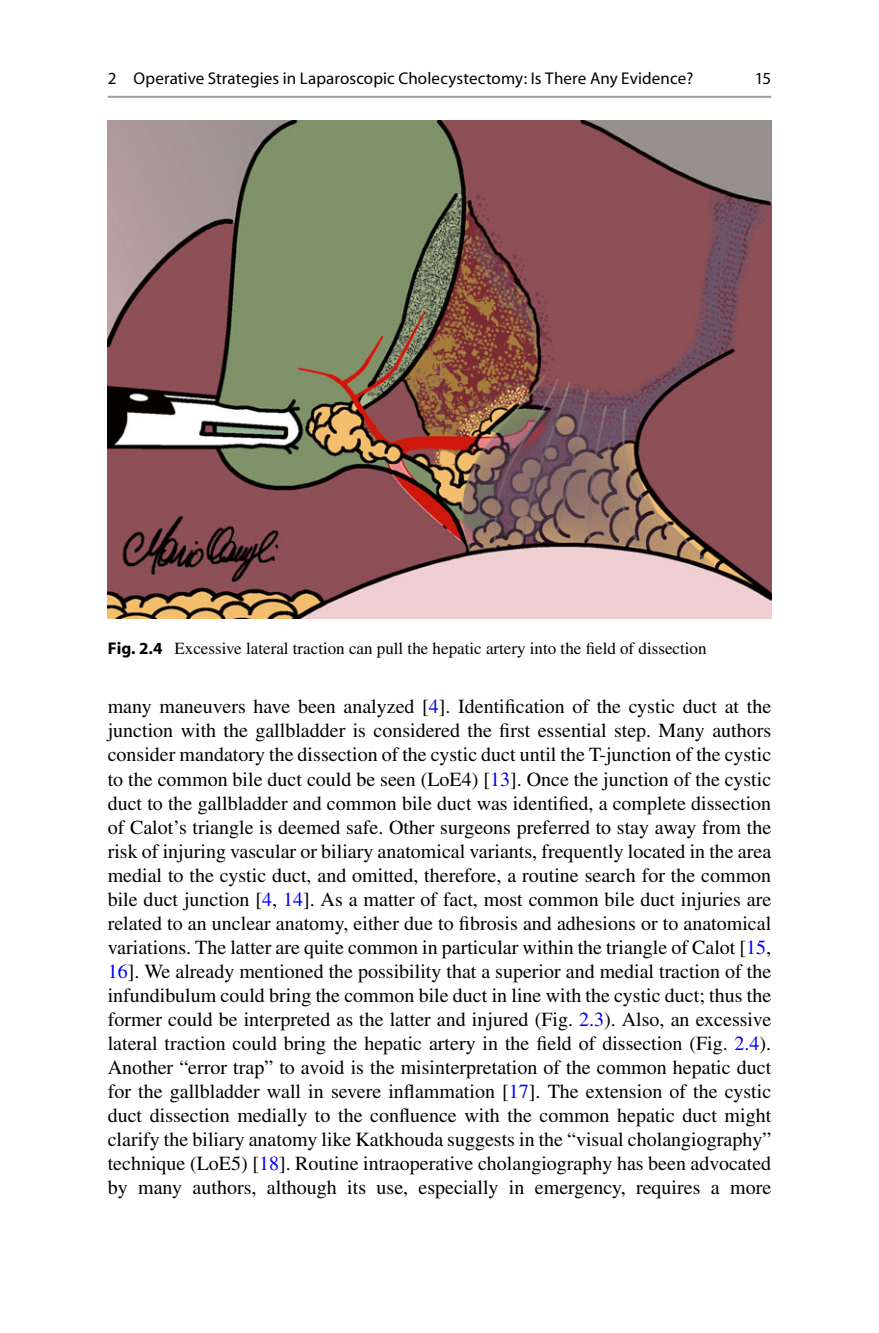
<style>
.page{position:relative;width:879px;height:1333px;background:#fff}
.page>*{position:absolute;margin:0;border:0;box-sizing:border-box;transform-origin:0 0}
.t1{font:20px/24px "Times";color:#000;text-align:justify}
.t2{font:17px "Times";color:#000}
.t3{font:17px "Myriad";letter-spacing:.005em;color:#000}
.s1{font-family:"Myriad";font-weight:700}
.s2{color:#0000fa}
</style>
<div class="page">
<img style="left:108px;top:121px;width:663px;height:497px">
<hr style="left:108px;top:96px;width:663px;height:2px;background:#9c9c9c">
<p class="t3" style="left:108px;top:72px;width:587px">2 Operative Strategies in Laparoscopic Cholecystectomy: Is There Any Evidence?</p>
<p class="t3" style="left:755px;top:72px;width:18px">15</p>
<p class="t2" style="left:108px;top:642px;width:600px"><span class="s1">Fig. 2.4</span> Excessive lateral traction can pull the hepatic artery into the field of dissection</p>
<p class="t1" style="left:108px;top:696px;width:665px">many maneuvers have been analyzed [ <span class="s2">4</span> ]. Identification of the cystic duct at the junction with the gallbladder is considered the first essential step. Many authors consider mandatory the dissection of the cystic duct until the T-junction of the cystic to the common bile duct could be seen (LoE4) [ <span class="s2">13</span> ]. Once the junction of the cystic duct to the gallbladder and common bile duct was identified, a complete dissection of Calot’s triangle is deemed safe. Other surgeons preferred to stay away from the risk of injuring vascular or biliary anatomical variants, frequently located in the area medial to the cystic duct, and omitted, therefore, a routine search for the common bile duct junction [ <span class="s2">4</span> , <span class="s2">14</span> ]. As a matter of fact, most common bile duct injuries are related to an unclear anatomy, either due to fibrosis and adhesions or to anatomical variations. The latter are quite common in particular within the triangle of Calot [ <span class="s2">15</span> , <span class="s2">16</span> ]. We already mentioned the possibility that a superior and medial traction of the infundibulum could bring the common bile duct in line with the cystic duct; thus the former could be interpreted as the latter and injured (Fig. <span class="s2">2.3</span> ). Also, an excessive lateral traction could bring the hepatic artery in the field of dissection (Fig. <span class="s2">2.4</span> ).<br>Another “error trap” to avoid is the misinterpretation of the common hepatic duct for the gallbladder wall in severe inflammation [ <span class="s2">17</span> ]. The extension of the cystic duct dissection medially to the confluence with the common hepatic duct might clarify the biliary anatomy like Katkhouda suggests in the “visual cholangiography” technique (LoE5) [ <span class="s2">18</span> ]. Routine intraoperative cholangiography has been advocated by many authors, although its use, especially in emergency, requires a more</p>
</div>
